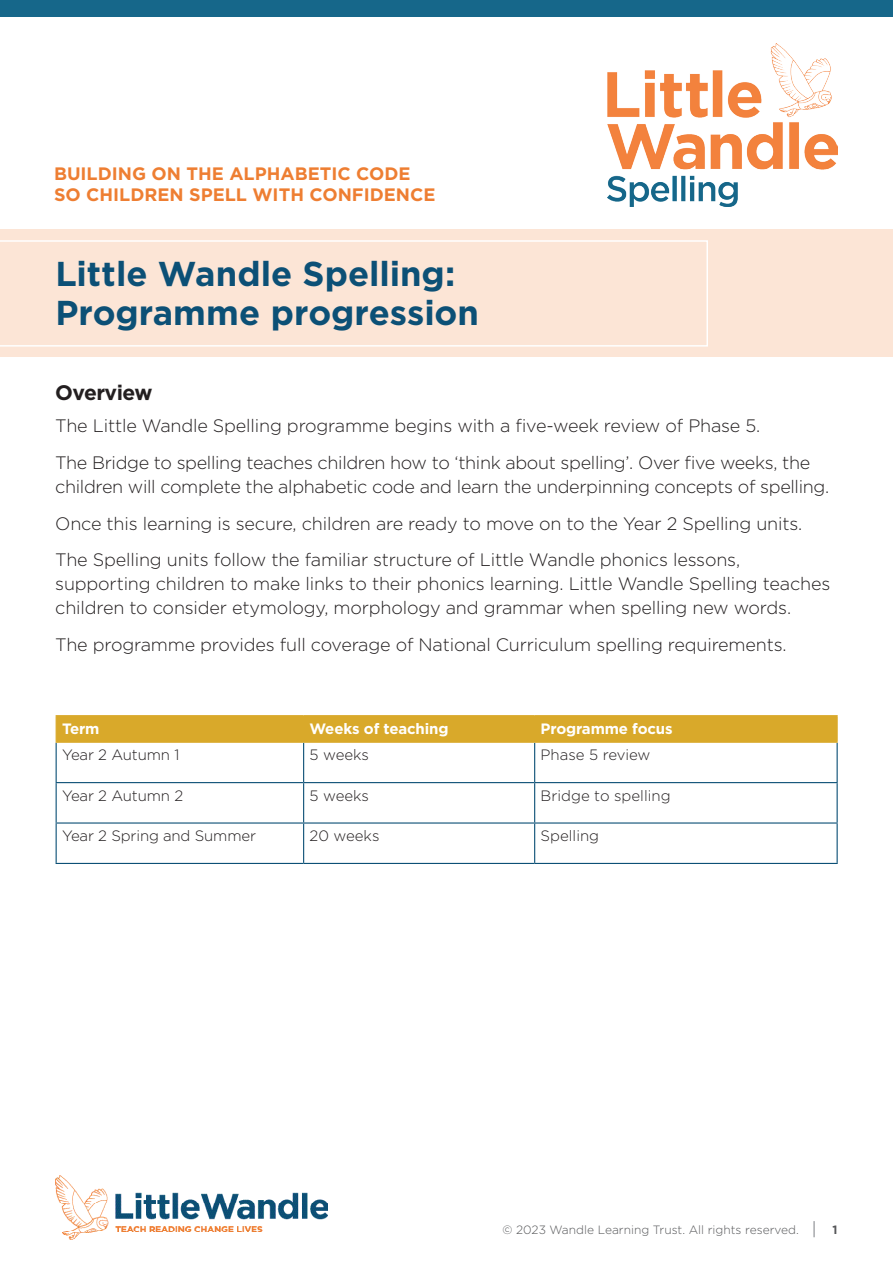
<style>
.page{position:relative;width:893px;height:1263px;background:#fff}
.page>*{position:absolute;margin:0;border:0;box-sizing:border-box;transform-origin:0 0}
.t1{font:700 34.5px/39px "Gotham";color:#0c5076}
.t2{font:700 21px "Gotham";letter-spacing:-.025em;color:#231f20}
.t3{font:300 18px/24px "Gotham";letter-spacing:-.01em;color:#231f20}
.t4{font:700 18px/21.6px "Gotham";color:#ee7e32}
.t5{font:300 15px "Gotham";letter-spacing:-.01em;color:#231f20}
.t6{font:700 15px "Gotham";letter-spacing:-.01em;color:#fff}
.t7{font:300 12px "Gotham";color:#57585a}
.t8{font:700 12px "Gotham";color:#57585a}
</style>
<div class="page">
<svg style="left:813px;top:1221px;width:2px;height:16px"></svg>
<img style="left:56px;top:1176px;width:272px;height:64px">
<div style="left:0;top:0;width:893px;height:16px;background:#16678a"></div>
<div style="left:0;top:230px;width:893px;height:127px;background:#fce5d6"></div>
<svg style="left:0;top:240px;width:708px;height:107px"></svg>
<img style="left:607px;top:44px;width:230px;height:163px">
<hr style="left:56px;top:743px;width:1px;height:39px;background:#0c5076">
<hr style="left:303px;top:743px;width:1px;height:39px;background:#0c5076">
<hr style="left:534px;top:743px;width:1px;height:39px;background:#0c5076">
<hr style="left:837px;top:743px;width:1px;height:39px;background:#0c5076">
<hr style="left:56px;top:782px;width:248px;height:1px;background:#0c5076">
<hr style="left:56px;top:783px;width:1px;height:39px;background:#0c5076">
<hr style="left:304px;top:782px;width:231px;height:1px;background:#0c5076">
<hr style="left:303px;top:783px;width:1px;height:39px;background:#0c5076">
<hr style="left:535px;top:782px;width:303px;height:1px;background:#0c5076">
<hr style="left:534px;top:783px;width:1px;height:39px;background:#0c5076">
<hr style="left:837px;top:783px;width:1px;height:39px;background:#0c5076">
<hr style="left:56px;top:822px;width:248px;height:1px;background:#0c5076">
<hr style="left:56px;top:823px;width:1px;height:40px;background:#0c5076">
<hr style="left:304px;top:822px;width:231px;height:1px;background:#0c5076">
<hr style="left:303px;top:823px;width:1px;height:40px;background:#0c5076">
<hr style="left:535px;top:822px;width:303px;height:1px;background:#0c5076">
<hr style="left:534px;top:823px;width:1px;height:40px;background:#0c5076">
<hr style="left:837px;top:823px;width:1px;height:40px;background:#0c5076">
<hr style="left:56px;top:863px;width:248px;height:1px;background:#0c5076">
<hr style="left:304px;top:863px;width:231px;height:1px;background:#0c5076">
<hr style="left:535px;top:863px;width:303px;height:1px;background:#0c5076">
<hr style="left:56px;top:715px;width:248px;height:1px;background:#d9a92a">
<hr style="left:304px;top:715px;width:231px;height:1px;background:#d9a92a">
<hr style="left:535px;top:715px;width:303px;height:1px;background:#d9a92a">
<div style="left:56px;top:716px;width:782px;height:26px;background:#d9a92a"></div>
<hr style="left:56px;top:742px;width:248px;height:1px;background:#d9a92a">
<hr style="left:304px;top:742px;width:231px;height:1px;background:#d9a92a">
<hr style="left:535px;top:742px;width:303px;height:1px;background:#d9a92a">
<p class="t4" style="left:54px;top:162px;width:383px">BUILDING ON THE ALPHABETIC CODE<br>SO CHILDREN SPELL WITH CONFIDENCE</p>
<p class="t1" style="left:56px;top:254px;width:425px">Little Wandle Spelling:<br>Programme progression</p>
<p class="t2" style="left:55px;top:378px;width:99px">Overview</p>
<p class="t3" style="left:55px;top:413px;width:707px">The Little Wandle Spelling programme begins with a five-week review of Phase 5.</p>
<p class="t3" style="left:55px;top:450px;width:775px">The Bridge to spelling teaches children how to ‘think about spelling’. Over five weeks, the children will complete the alphabetic code and learn the underpinning concepts of spelling.</p>
<p class="t3" style="left:55px;top:511px;width:748px">Once this learning is secure, children are ready to move on to the Year 2 Spelling units.</p>
<p class="t3" style="left:55px;top:547px;width:776px">The Spelling units follow the familiar structure of Little Wandle phonics lessons, supporting children to make links to their phonics learning. Little Wandle Spelling teaches children to consider etymology, morphology and grammar when spelling new words.</p>
<p class="t3" style="left:55px;top:632px;width:733px">The programme provides full coverage of National Curriculum spelling requirements.</p>
<p class="t6" style="left:62px;top:718px;width:39px">Term</p>
<p class="t6" style="left:310px;top:718px;width:140px">Weeks of teaching</p>
<p class="t6" style="left:541px;top:718px;width:133px">Programme focus</p>
<p class="t5" style="left:62px;top:745px;width:119px">Year 2 Autumn 1</p>
<p class="t5" style="left:310px;top:745px;width:61px">5 weeks</p>
<p class="t5" style="left:541px;top:745px;width:111px">Phase 5 review</p>
<p class="t5" style="left:62px;top:786px;width:123px">Year 2 Autumn 2</p>
<p class="t5" style="left:310px;top:786px;width:61px">5 weeks</p>
<p class="t5" style="left:541px;top:786px;width:131px">Bridge to spelling</p>
<p class="t5" style="left:62px;top:826px;width:195px">Year 2 Spring and Summer</p>
<p class="t5" style="left:310px;top:826px;width:71px">20 weeks</p>
<p class="t5" style="left:541px;top:826px;width:60px">Spelling</p>
<p class="t7" style="left:503px;top:1222px;width:298px">© 2023 Wandle Learning Trust. All rights reserved.</p>
<p class="t8" style="left:833px;top:1222px;width:7px">1</p>
</div>
